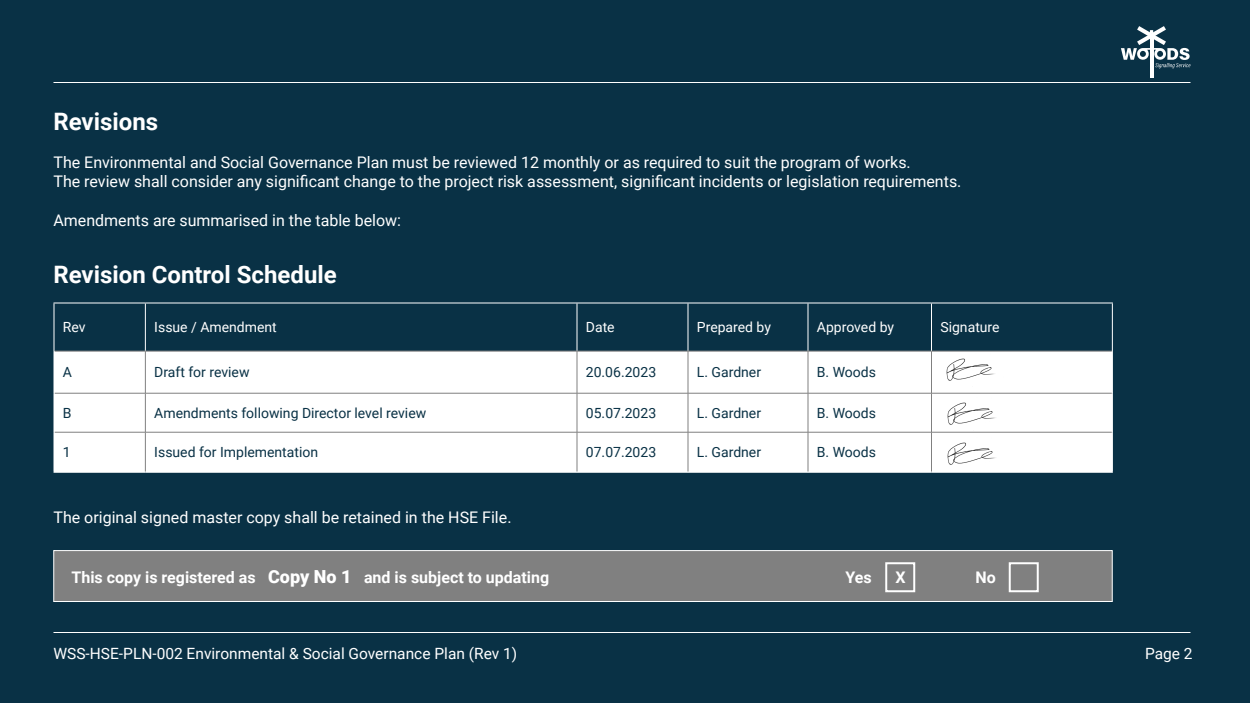
<style>
.page{position:relative;width:1250px;height:703px;background:#093145}
.page>*{position:absolute;margin:0;border:0;box-sizing:border-box;transform-origin:0 0}
.t1{font:700 24px "Roboto";color:#fff}
.t2{font:16px/19.2px "Roboto";color:#fff}
.t3{font:700 16px "Roboto";color:#fff}
.t4{font:15.5px "Roboto";color:#fff}
.t5{font:14px "Roboto";color:#093145}
.t6{font:14px "Roboto";color:#fff}
.s1{font-weight:900;font-size:18px}
</style>
<div class="page">
<hr style="left:54px;top:632px;width:1136px;height:1px;background:#fff">
<hr style="left:54px;top:82px;width:1136px;height:1px;background:#fff">
<hr style="left:1150px;top:34px;width:3px;height:44px;background:#fff">
<svg style="left:1121px;top:26px;width:70px;height:42px"></svg>
<div style="left:53px;top:550px;width:1060px;height:52px;background:#808080;border:1px solid #fff"></div>
<svg style="left:55px;top:304px;width:1057px;height:47px"></svg>
<div style="left:55px;top:352px;width:1057px;height:120px;background:#fff"></div>
<hr style="left:931px;top:304px;width:1px;height:47px;background:#fff">
<hr style="left:145px;top:304px;width:1px;height:47px;background:#fff">
<hr style="left:577px;top:304px;width:1px;height:47px;background:#fff">
<hr style="left:688px;top:304px;width:1px;height:47px;background:#fff">
<hr style="left:808px;top:304px;width:1px;height:47px;background:#fff">
<hr style="left:54px;top:351px;width:91px;height:1px;background:#808080">
<hr style="left:54px;top:393px;width:91px;height:1px;background:#808080">
<hr style="left:54px;top:432px;width:91px;height:1px;background:#808080">
<hr style="left:145px;top:351px;width:432px;height:1px;background:#808080">
<hr style="left:145px;top:351px;width:1px;height:42px;background:#808080">
<hr style="left:145px;top:393px;width:432px;height:1px;background:#808080">
<hr style="left:145px;top:393px;width:1px;height:39px;background:#808080">
<hr style="left:145px;top:432px;width:432px;height:1px;background:#808080">
<hr style="left:145px;top:432px;width:1px;height:40px;background:#808080">
<hr style="left:577px;top:432px;width:1px;height:40px;background:#808080">
<hr style="left:577px;top:351px;width:111px;height:1px;background:#808080">
<hr style="left:577px;top:351px;width:1px;height:42px;background:#808080">
<hr style="left:577px;top:393px;width:111px;height:1px;background:#808080">
<hr style="left:577px;top:393px;width:1px;height:39px;background:#808080">
<hr style="left:577px;top:432px;width:111px;height:1px;background:#808080">
<hr style="left:688px;top:351px;width:120px;height:1px;background:#808080">
<hr style="left:688px;top:351px;width:1px;height:42px;background:#808080">
<hr style="left:688px;top:393px;width:120px;height:1px;background:#808080">
<hr style="left:688px;top:393px;width:1px;height:39px;background:#808080">
<hr style="left:688px;top:432px;width:120px;height:1px;background:#808080">
<hr style="left:688px;top:432px;width:1px;height:40px;background:#808080">
<hr style="left:808px;top:351px;width:124px;height:1px;background:#808080">
<hr style="left:808px;top:351px;width:1px;height:42px;background:#808080">
<hr style="left:808px;top:393px;width:124px;height:1px;background:#808080">
<hr style="left:808px;top:393px;width:1px;height:39px;background:#808080">
<hr style="left:808px;top:432px;width:124px;height:1px;background:#808080">
<hr style="left:808px;top:432px;width:1px;height:40px;background:#808080">
<hr style="left:932px;top:351px;width:180px;height:1px;background:#808080">
<hr style="left:931px;top:351px;width:1px;height:42px;background:#808080">
<hr style="left:932px;top:393px;width:180px;height:1px;background:#808080">
<hr style="left:931px;top:393px;width:1px;height:39px;background:#808080">
<hr style="left:932px;top:432px;width:180px;height:1px;background:#808080">
<hr style="left:931px;top:432px;width:1px;height:40px;background:#808080">
<hr style="left:54px;top:302px;width:91px;height:2px;background:#fff">
<hr style="left:54px;top:304px;width:1px;height:47px;background:#fff">
<hr style="left:145px;top:302px;width:432px;height:2px;background:#fff">
<hr style="left:577px;top:302px;width:111px;height:2px;background:#fff">
<hr style="left:688px;top:302px;width:120px;height:2px;background:#fff">
<hr style="left:808px;top:302px;width:124px;height:2px;background:#fff">
<hr style="left:932px;top:302px;width:181px;height:2px;background:#fff">
<hr style="left:1112px;top:304px;width:1px;height:47px;background:#fff">
<hr style="left:54px;top:351px;width:1px;height:42px;background:#fff">
<hr style="left:1112px;top:351px;width:1px;height:42px;background:#fff">
<hr style="left:54px;top:393px;width:1px;height:39px;background:#fff">
<hr style="left:1112px;top:393px;width:1px;height:39px;background:#fff">
<hr style="left:54px;top:432px;width:1px;height:40px;background:#fff">
<hr style="left:1112px;top:432px;width:1px;height:40px;background:#fff">
<hr style="left:54px;top:472px;width:91px;height:1px;background:#fff">
<hr style="left:145px;top:472px;width:432px;height:1px;background:#fff">
<hr style="left:577px;top:472px;width:111px;height:1px;background:#fff">
<hr style="left:688px;top:472px;width:120px;height:1px;background:#fff">
<hr style="left:808px;top:472px;width:124px;height:1px;background:#fff">
<hr style="left:932px;top:472px;width:181px;height:1px;background:#fff">
<img style="left:934px;top:353px;width:69px;height:33px">
<img style="left:934px;top:397px;width:70px;height:33px">
<img style="left:934px;top:438px;width:70px;height:33px">
<div style="left:885px;top:562px;width:30px;height:30px;border:2px solid #fff"></div>
<div style="left:1009px;top:562px;width:30px;height:30px;border:2px solid #fff"></div>
<h1 class="t1" style="left:54px;top:104px;width:106px">Revisions</h1>
<p class="t2" style="left:54px;top:152px;width:910px">The Environmental and Social Governance Plan must be reviewed 12 monthly or as required to suit the program of works.<br>The review shall consider any significant change to the project risk assessment, significant incidents or legislation requirements.</p>
<p class="t2" style="left:54px;top:210px;width:349px">Amendments are summarised in the table below:</p>
<h1 class="t1" style="left:54px;top:258px;width:285px">Revision Control Schedule</h1>
<p class="t6" style="left:63px;top:318px;width:24px">Rev</p>
<p class="t6" style="left:154px;top:318px;width:124px">Issue / Amendment</p>
<p class="t6" style="left:586px;top:318px;width:30px">Date</p>
<p class="t6" style="left:697px;top:318px;width:76px">Prepared by</p>
<p class="t6" style="left:817px;top:318px;width:79px">Approved by</p>
<p class="t6" style="left:940px;top:318px;width:61px">Signature</p>
<p class="t5" style="left:63px;top:363px;width:11px">A</p>
<p class="t5" style="left:154px;top:363px;width:97px">Draft for review</p>
<p class="t5" style="left:586px;top:363px;width:72px">20.06.2023</p>
<p class="t5" style="left:697px;top:363px;width:66px">L. Gardner</p>
<p class="t5" style="left:817px;top:363px;width:61px">B. Woods</p>
<p class="t5" style="left:63px;top:403px;width:10px">B</p>
<p class="t5" style="left:154px;top:403px;width:273px">Amendments following Director level review</p>
<p class="t5" style="left:586px;top:403px;width:72px">05.07.2023</p>
<p class="t5" style="left:697px;top:403px;width:66px">L. Gardner</p>
<p class="t5" style="left:817px;top:403px;width:61px">B. Woods</p>
<p class="t5" style="left:63px;top:443px;width:9px">1</p>
<p class="t5" style="left:154px;top:443px;width:165px">Issued for Implementation</p>
<p class="t5" style="left:586px;top:443px;width:72px">07.07.2023</p>
<p class="t5" style="left:697px;top:443px;width:66px">L. Gardner</p>
<p class="t5" style="left:817px;top:443px;width:61px">B. Woods</p>
<p class="t2" style="left:54px;top:507px;width:460px">The original signed master copy shall be retained in the HSE File.</p>
<p class="t3" style="left:72px;top:566px;width:479px">This copy is registered as <span class="s1">Copy No 1</span> and is subject to updating</p>
<p class="t3" style="left:845px;top:566px;width:28px">Yes</p>
<p class="t3" style="left:896px;top:566px;width:12px">X</p>
<p class="t3" style="left:975px;top:566px;width:22px">No</p>
<p class="t4" style="left:54px;top:643px;width:465px">WSS-HSE-PLN-002 Environmental &amp; Social Governance Plan (Rev 1)</p>
<p class="t4" style="left:1145px;top:643px;width:49px">Page 2</p>
</div>
